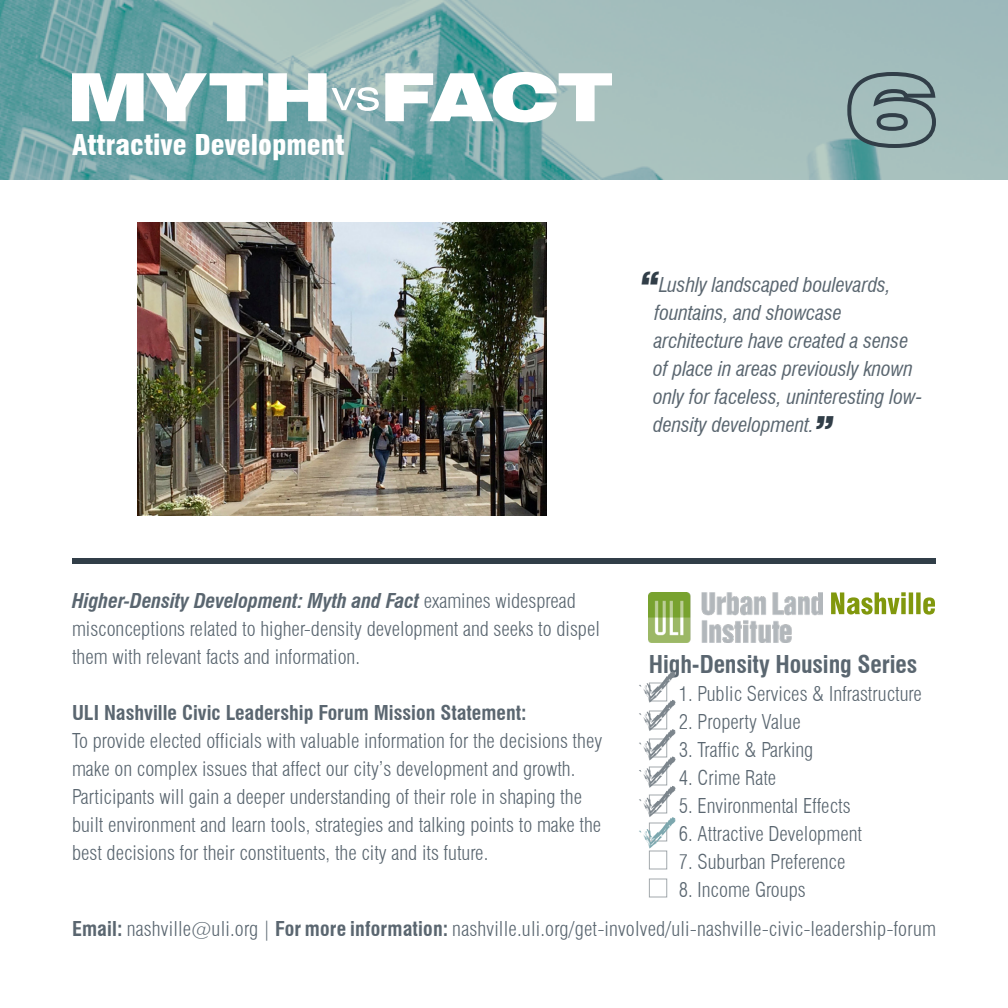
<style>
.page{position:relative;width:1008px;height:1008px;background:#fff}
.page>*{position:absolute;margin:0;border:0;box-sizing:border-box;transform-origin:0 0}
.t1{font:900 condensed 28px "Swiss 721 BT";color:#fff}
.t2{font:700 condensed 24px "Swiss 721 BT";letter-spacing:-.005em;color:#5a6670}
.t3{font:300 condensed 20px/28px "Swiss 721 BT";color:#5a6670}
.t4{font:italic condensed 20px/28px "Swiss 721 BT";letter-spacing:-.005em;color:#5a6670}
.t5{font:700 condensed 20px "Swiss 721 BT";color:#5a6670}
.s1{font-weight:900;font-stretch:normal;font-size:36px;color:#313e48}
.s2{font-weight:700;font-style:italic}
.s3{font-weight:700}
</style>
<div class="page">
<img style="left:0;top:0;width:1008px;height:180px">
<div style="left:649px;top:878px;width:18px;height:20px;border:1px solid #a3a9ad"></div>
<div style="left:649px;top:850px;width:18px;height:20px;border:1px solid #a3a9ad"></div>
<svg style="left:72px;top:72px;width:540px;height:50px"></svg>
<div style="left:72px;top:558px;width:864px;height:6px;background:#313e48"></div>
<img style="left:648px;top:592px;width:174px;height:50px">
<svg style="left:831px;top:592px;width:104px;height:23px"></svg>
<svg style="left:639px;top:671px;width:37px;height:178px"></svg>
<svg style="left:845px;top:70px;width:93px;height:80px;background:#859ea0"></svg>
<img style="left:138px;top:223px;width:408px;height:292px">
<p class="t1" style="left:72px;top:128px;width:274px">Attractive Development</p>
<p class="t4" style="left:653px;top:271px;width:271px;text-indent:-14px"><span class="s1">“</span>Lushly landscaped boulevards, fountains, and showcase architecture have created a sense of place in areas previously known only for faceless, uninteresting low&shy;density development.<span class="s1">”</span></p>
<p class="t3" style="left:72px;top:586px;width:529px"><span class="s2">Higher-Density Development: Myth and Fact</span> examines widespread misconceptions related to higher-density development and seeks to dispel them with relevant facts and information.</p>
<p class="t5" style="left:72px;top:700px;width:456px">ULI Nashville Civic Leadership Forum Mission Statement:</p>
<p class="t3" style="left:72px;top:726px;width:532px">To provide elected officials with valuable information for the decisions they make on complex issues that affect our city’s development and growth.<br>Participants will gain a deeper understanding of their role in shaping the built environment and learn tools, strategies and talking points to make the best decisions for their constituents, the city and its future.</p>
<p class="t2" style="left:649px;top:650px;width:270px">High-Density Housing Series</p>
<p class="t3" style="left:679px;top:680px;width:244px">1. Public Services &amp; Infrastructure</p>
<p class="t3" style="left:679px;top:708px;width:123px">2. Property Value</p>
<p class="t3" style="left:679px;top:736px;width:136px">3. Traffic &amp; Parking</p>
<p class="t3" style="left:679px;top:764px;width:99px">4. Crime Rate</p>
<p class="t3" style="left:679px;top:792px;width:173px">5. Environmental Effects</p>
<p class="t3" style="left:679px;top:820px;width:185px">6. Attractive Development</p>
<p class="t3" style="left:679px;top:848px;width:168px">7. Suburban Preference</p>
<p class="t3" style="left:679px;top:876px;width:128px">8. Income Groups</p>
<p class="t3" style="left:72px;top:915px;width:865px"><span class="s3">Email:</span> nashville@uli.org | <span class="s3">For more information:</span> nashville.uli.org/get-involved/uli-nashville-civic-leadership-forum</p>
</div>
